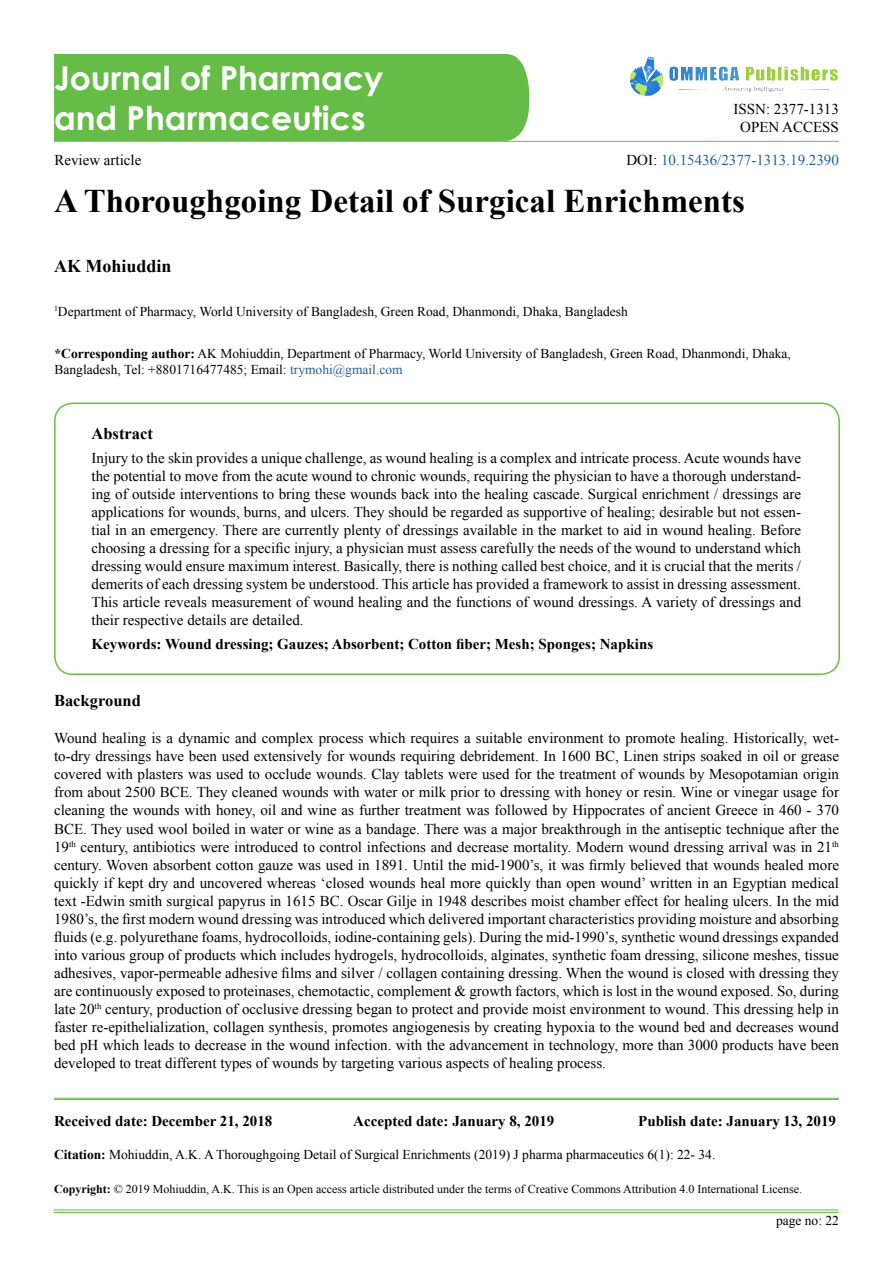
<style>
.page{position:relative;width:893px;height:1263px;background:#fff}
.page>*{position:absolute;margin:0;border:0;box-sizing:border-box;transform-origin:0 0}
.t1{font:700 33px "Times New Roman";color:#000}
.t2{font:700 33px/39.6px "Century Gothic";color:#fff}
.t3{font:700 18px "Times New Roman";color:#000}
.t4{font:700 16.5px "Times New Roman";color:#000}
.t5{font:15px/18px "Times New Roman";color:#000;text-align:justify}
.t6{font:700 15px "Times New Roman";color:#000}
.t7{font:15px "Times New Roman";color:#215e9e}
.t8{font:13.5px/16.2px "Times New Roman";color:#000}
.t9{font:12px "Times New Roman";color:#000}
.s1{color:#000}
.s2{font-weight:700}
.s3{color:#215e9e}
</style>
<div class="page">
<img style="left:629px;top:56px;width:210px;height:40px">
<hr style="left:54px;top:141px;width:785px;height:1px;background:#69bd45">
<div style="left:54px;top:54px;width:475px;height:87px;background:#65bc46"></div>
<div style="left:54px;top:403px;width:786px;height:272px;border:2px solid #6cbe45;border-radius:18px"></div>
<hr style="left:53px;top:1210px;width:785px;height:1px;background:#69bd45">
<hr style="left:53px;top:1212px;width:785px;height:1px;background:#69bd45">
<hr style="left:54px;top:1098px;width:785px;height:1px;background:#69bd45">
<hr style="left:54px;top:1099px;width:785px;height:1px;background:#69bd45">
<h1 class="t2" style="left:54px;top:57px;width:331px">Journal of Pharmacy and Pharmaceutics</h1>
<p class="t5" style="left:733px;top:100px;width:107px;text-align:center">ISSN: 2377-1313<br>OPEN ACCESS</p>
<p class="t5" style="left:54px;top:151px;width:89px">Review article</p>
<p class="t7" style="left:626px;top:150px;width:214px"><span class="s1">DOI:</span> 10.15436/2377-1313.19.2390</p>
<h1 class="t1" style="left:54px;top:178px;width:692px">A Thoroughgoing Detail of Surgical Enrichments</h1>
<p class="t3" style="left:54px;top:254px;width:119px">AK Mohiuddin</p>
<p class="t8" style="left:54px;top:303px;width:575px"><sup>1</sup>Department of Pharmacy, World University of Bangladesh, Green Road, Dhanmondi, Dhaka, Bangladesh</p>
<p class="t8" style="left:55px;top:345px;width:738px"><span class="s2">*Corresponding author:</span> AK Mohiuddin, Department of Pharmacy, World University of Bangladesh, Green Road, Dhanmondi, Dhaka,<br>Bangladesh, Tel: +8801716477485; Email: <span class="s3">trymohi@gmail.com</span></p>
<p class="t4" style="left:92px;top:422px;width:63px">Abstract</p>
<p class="t5" style="left:92px;top:449px;width:711px">Injury to the skin provides a unique challenge, as wound healing is a complex and intricate process. Acute wounds have the potential to move from the acute wound to chronic wounds, requiring the physician to have a thorough understand&shy;ing of outside interventions to bring these wounds back into the healing cascade. Surgical enrichment / dressings are applications for wounds, burns, and ulcers. They should be regarded as supportive of healing; desirable but not essen&shy;tial in an emergency. There are currently plenty of dressings available in the market to aid in wound healing. Before choosing a dressing for a specific injury, a physician must assess carefully the needs of the wound to understand which dressing would ensure maximum interest. Basically, there is nothing called best choice, and it is crucial that the merits / demerits of each dressing system be understood. This article has provided a framework to assist in dressing assessment.<br>This article reveals measurement of wound healing and the functions of wound dressings. A variety of dressings and their respective details are detailed.</p>
<p class="t6" style="left:92px;top:634px;width:563px">Keywords: Wound dressing; Gauzes; Absorbent; Cotton fiber; Mesh; Sponges; Napkins</p>
<p class="t4" style="left:54px;top:689px;width:88px">Background</p>
<p class="t5" style="left:54px;top:729px;width:786px">Wound healing is a dynamic and complex process which requires a suitable environment to promote healing. Historically, wet&shy;to-dry dressings have been used extensively for wounds requiring debridement. In 1600 BC, Linen strips soaked in oil or grease covered with plasters was used to occlude wounds. Clay tablets were used for the treatment of wounds by Mesopotamian origin from about 2500 BCE. They cleaned wounds with water or milk prior to dressing with honey or resin. Wine or vinegar usage for cleaning the wounds with honey, oil and wine as further treatment was followed by Hippocrates of ancient Greece in 460 - 370<br>BCE. They used wool boiled in water or wine as a bandage. There was a major breakthrough in the antiseptic technique after the 19<sup>th</sup> century, antibiotics were introduced to control infections and decrease mortality. Modern wound dressing arrival was in 21<sup>th </sup>century. Woven absorbent cotton gauze was used in 1891. Until the mid-1900’s, it was firmly believed that wounds healed more quickly if kept dry and uncovered whereas ‘closed wounds heal more quickly than open wound’ written in an Egyptian medical text -Edwin smith surgical papyrus in 1615 BC. Oscar Gilje in 1948 describes moist chamber effect for healing ulcers. In the mid 1980’s, the first modern wound dressing was introduced which delivered important characteristics providing moisture and absorbing fluids (e.g. polyurethane foams, hydrocolloids, iodine-containing gels). During the mid-1990’s, synthetic wound dressings expanded into various group of products which includes hydrogels, hydrocolloids, alginates, synthetic foam dressing, silicone meshes, tissue adhesives, vapor-permeable adhesive films and silver / collagen containing dressing. When the wound is closed with dressing they are continuously exposed to proteinases, chemotactic, complement &amp; growth factors, which is lost in the wound exposed. So, during late 20<sup>th</sup> century, production of occlusive dressing began to protect and provide moist environment to wound. This dressing help in faster re-epithelialization, collagen synthesis, promotes angiogenesis by creating hypoxia to the wound bed and decreases wound bed pH which leads to decrease in the wound infection. with the advancement in technology, more than 3000 products have been developed to treat different types of wounds by targeting various aspects of healing process.</p>
<p class="t6" style="left:54px;top:1110px;width:220px">Received date: December 21, 2018</p>
<p class="t6" style="left:353px;top:1110px;width:203px">Accepted date: January 8, 2019</p>
<p class="t6" style="left:638px;top:1110px;width:199px">Publish date: January 13, 2019</p>
<p class="t8" style="left:54px;top:1146px;width:663px"><span class="s2">Citation:</span> Mohiuddin, A.K. A Thoroughgoing Detail of Surgical Enrichments (2019) J pharma pharmaceutics 6(1): 22- 34.</p>
<p class="t9" style="left:54px;top:1181px;width:750px"><span class="s2">Copyright:</span> © 2019 Mohiuddin, A.K. This is an Open access article distributed under the terms of Creative Commons Attribution 4.0 International License.</p>
<p class="t8" style="left:776px;top:1212px;width:64px">page no: 22</p>
</div>
